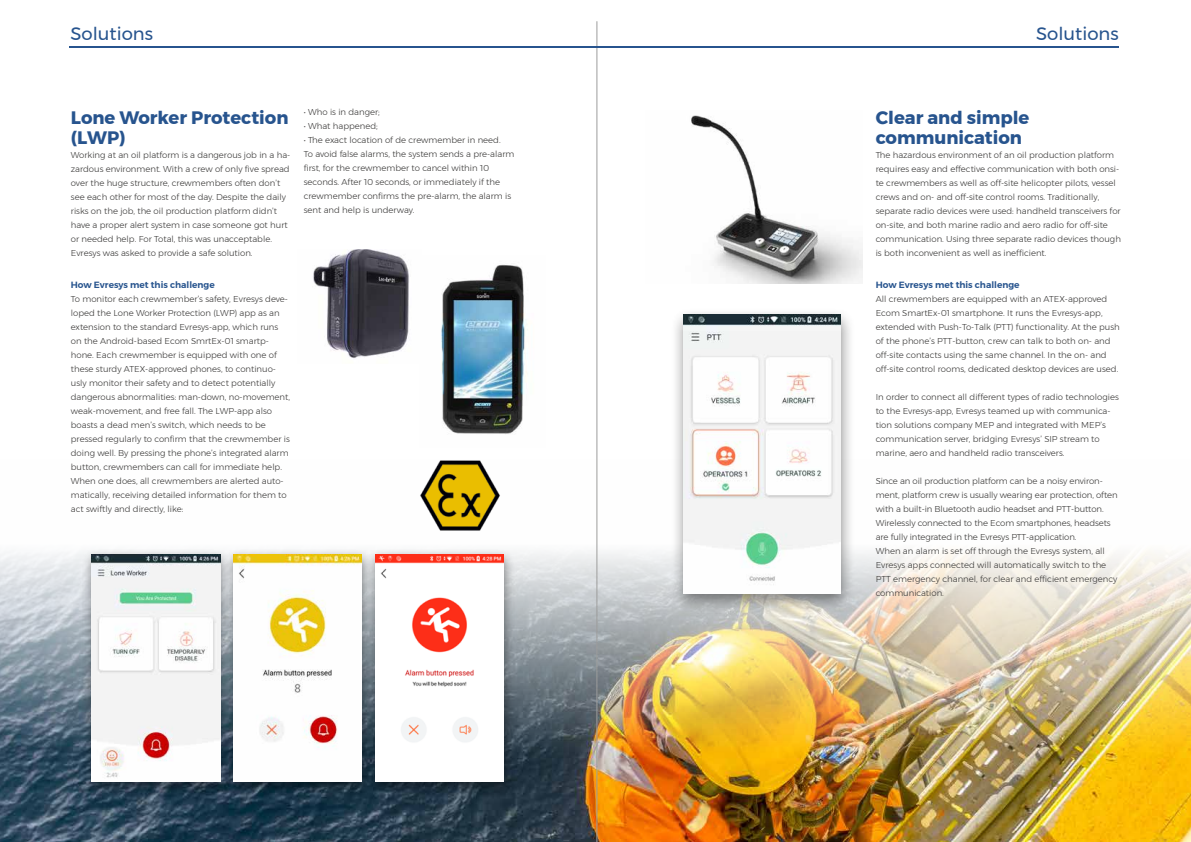
<style>
.page{position:relative;width:1191px;height:842px;background:#fff}
.page>*{position:absolute;margin:0;border:0;box-sizing:border-box;transform-origin:0 0}
.t1{font:700 18px/20px "Montserrat";color:#27548e}
.t2{font:18px "Montserrat";color:#27548e}
.t3{font:600 9px "Montserrat";color:#27548e}
.t4{font:300 8.5px/14px "Montserrat";color:#3b3a39}
</style>
<div class="page">
<img style="left:0;top:459px;width:1191px;height:383px">
<hr style="left:596px;top:21px;width:1px;height:821px;background:#9d9d9c">
<hr style="left:69px;top:47px;width:1049px;height:1px;background:#27548e">
<img style="left:313px;top:249px;width:96px;height:110px">
<img style="left:441px;top:264px;width:87px;height:170px">
<div style="left:81px;top:548px;width:150px;height:250px;background:#000;opacity:.46"></div>
<img style="left:92px;top:554px;width:128px;height:228px">
<div style="left:223px;top:548px;width:150px;height:250px;background:#000;opacity:.46"></div>
<img style="left:234px;top:554px;width:128px;height:228px">
<div style="left:364px;top:548px;width:151px;height:250px;background:#000;opacity:.46"></div>
<img style="left:375px;top:554px;width:128px;height:228px">
<div style="left:670px;top:307px;width:185px;height:307px;background:#000;opacity:.46"></div>
<img style="left:684px;top:315px;width:157px;height:279px">
<img style="left:691px;top:115px;width:171px;height:169px">
<img style="left:414px;top:459px;width:89px;height:75px">
<h1 class="t2" style="left:70px;top:20px;width:84px">Solutions</h1>
<h1 class="t2" style="left:1036px;top:20px;width:84px">Solutions</h1>
<h1 class="t1" style="left:71px;top:108px;width:219px">Lone Worker Protection (LWP)</h1>
<p class="t4" style="left:71px;top:148px;width:221px">Working at an oil platform is a dangerous job in a ha&shy;zardous environment. With a crew of only five spread over the huge structure, crewmembers often don’t see each other for most of the day. Despite the daily risks on the job, the oil production platform didn’t have a proper alert system in case someone got hurt or needed help. For Total, this was unacceptable.<br>Evresys was asked to provide a safe solution.</p>
<p class="t3" style="left:71px;top:278px;width:145px">How Evresys met this challenge</p>
<p class="t4" style="left:71px;top:292px;width:221px">To monitor each crewmember’s safety, Evresys deve&shy;loped the Lone Worker Protection (LWP) app as an extension to the standard Evresys-app, which runs on the Android-based Ecom SmrtEx-01 smartp&shy;hone. Each crewmember is equipped with one of these sturdy ATEX-approved phones, to continuo&shy;usly monitor their safety and to detect potentially dangerous abnormalities: man-down, no-movement, weak-movement, and free fall. The LWP-app also boasts a dead men’s switch, which needs to be pressed regularly to confirm that the crewmember is doing well. By pressing the phone’s integrated alarm button, crewmembers can call for immediate help.<br>When one does, all crewmembers are alerted auto&shy;matically, receiving detailed information for them to act swiftly and directly, like:</p>
<p class="t4" style="left:304px;top:105px;width:78px">• Who is in danger;</p>
<p class="t4" style="left:304px;top:119px;width:76px">• What happened;</p>
<p class="t4" style="left:304px;top:133px;width:212px">• The exact location of de crewmember in need.<br>To avoid false alarms, the system sends a pre-alarm first, for the crewmember to cancel within 10 seconds. After 10 seconds, or immediately if the crewmember confirms the pre-alarm, the alarm is sent and help is underway.</p>
<h1 class="t1" style="left:875px;top:108px;width:155px">Clear and simple communication</h1>
<p class="t4" style="left:875px;top:148px;width:247px">The hazardous environment of an oil production platform requires easy and effective communication with both onsi&shy;te crewmembers as well as off-site helicopter pilots, vessel crews and on- and off-site control rooms. Traditionally, separate radio devices were used: handheld transceivers for on-site, and both marine radio and aero radio for off-site communication. Using three separate radio devices though is both inconvenient as well as inefficient.</p>
<p class="t3" style="left:875px;top:278px;width:145px">How Evresys met this challenge</p>
<p class="t4" style="left:875px;top:292px;width:246px">All crewmembers are equipped with an ATEX-approved Ecom SmartEx-01 smartphone. It runs the Evresys-app, extended with Push-To-Talk (PTT) functionality. At the push of the phone’s PTT-button, crew can talk to both on- and off-site contacts using the same channel. In the on- and off-site control rooms, dedicated desktop devices are used.</p>
<p class="t4" style="left:875px;top:390px;width:245px">In order to connect all different types of radio technologies to the Evresys-app, Evresys teamed up with communica&shy;tion solutions company MEP and integrated with MEP’s communication server, bridging Evresys’ SIP stream to marine, aero and handheld radio transceivers.</p>
<p class="t4" style="left:875px;top:474px;width:243px">Since an oil production platform can be a noisy environ&shy;ment, platform crew is usually wearing ear protection, often with a built-in Bluetooth audio headset and PTT-button.<br>Wirelessly connected to the Ecom smartphones, headsets are fully integrated in the Evresys PTT-application.<br>When an alarm is set off through the Evresys system, all Evresys apps connected will automatically switch to the PTT emergency channel, for clear and efficient emergency communication.</p>
</div>
